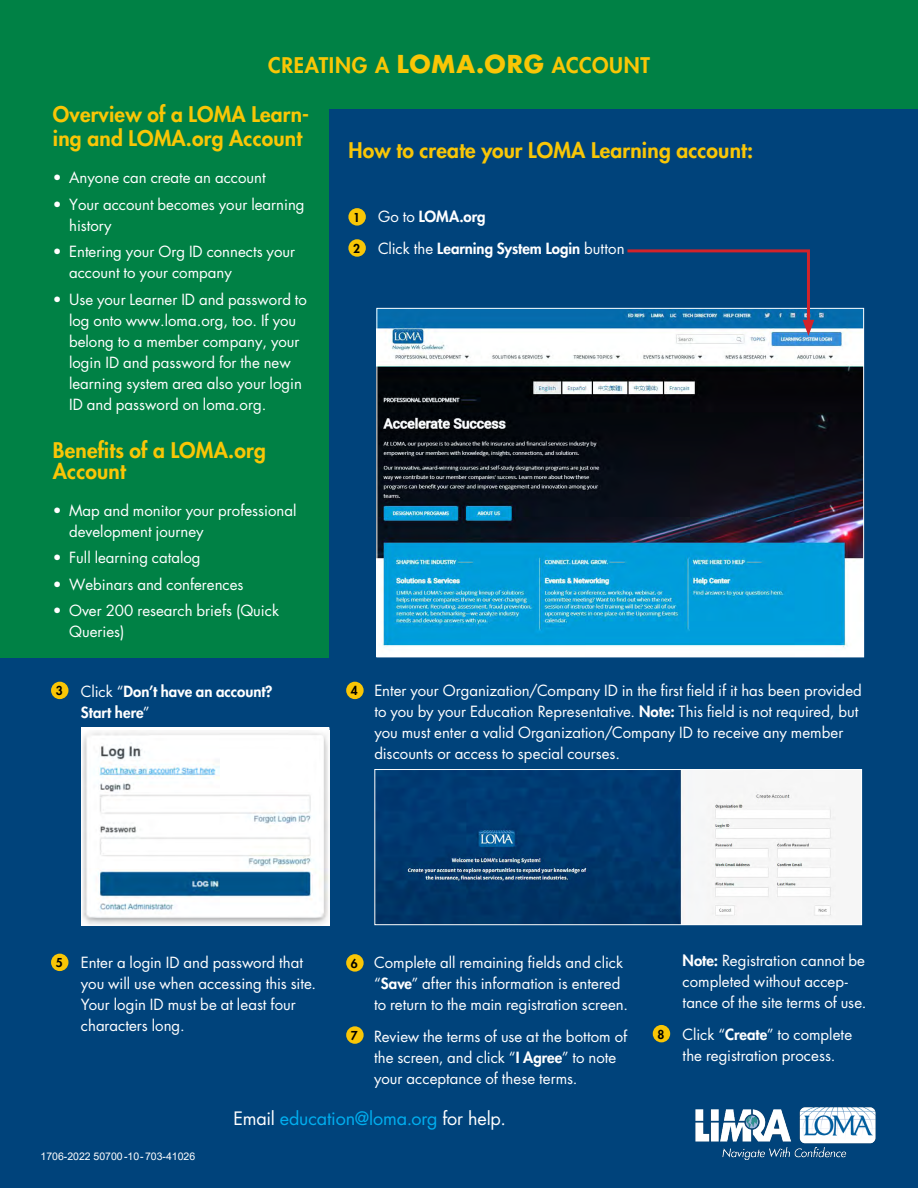
<style>
.page{position:relative;width:918px;height:1188px;background:#fff}
.page>*{position:absolute;margin:0;border:0;box-sizing:border-box;transform-origin:0 0}
.t1{font:800 21px/24px "Futura Std";letter-spacing:.01em;color:#f9c606}
.t2{font:800 21px "Futura Std";letter-spacing:.03em;color:#f9c606}
.t3{font:18px "Futura Std";letter-spacing:-.005em;color:#00aeef}
.t4{font:15px/21px "Futura Std";color:#fff}
.t5{font:800 15px/21px "Futura Std";color:#fff}
.t6{font:800 12px "Futura Std";color:#000}
.t7{font:10.5px "Arial";color:#fff}
.s1{font-weight:700;font-size:24px}
.s2{font-weight:400}
.s3{font-weight:800}
.s4{color:#fff}
</style>
<div class="page">
<div style="left:0;top:0;width:918px;height:699px;background:#008145"></div>
<div style="left:329px;top:109px;width:589px;height:558px;background:#00437b"></div>
<div style="left:0;top:659px;width:918px;height:529px;background:#00437b"></div>
<img style="left:376px;top:771px;width:484px;height:152px">
<div style="left:374px;top:769px;width:488px;height:156px;border:1px solid #fff"></div>
<img style="left:378px;top:310px;width:484px;height:345px">
<img style="left:83px;top:731px;width:244px;height:192px">
<div style="left:81px;top:728px;width:248px;height:197px;border:1px solid #fff"></div>
<svg style="left:624px;top:249px;width:190px;height:87px"></svg>
<img style="left:695px;top:1107px;width:181px;height:53px">
<div style="left:348px;top:208px;width:18px;height:18px;background:#f9c606;border-radius:50%"></div>
<div style="left:348px;top:239px;width:18px;height:18px;background:#f9c606;border-radius:50%"></div>
<div style="left:51px;top:682px;width:17px;height:17px;background:#f9c606;border-radius:50%"></div>
<div style="left:51px;top:954px;width:17px;height:17px;background:#f9c606;border-radius:50%"></div>
<div style="left:346px;top:954px;width:18px;height:18px;background:#f9c606;border-radius:50%"></div>
<div style="left:346px;top:1026px;width:18px;height:18px;background:#f9c606;border-radius:50%"></div>
<div style="left:653px;top:1025px;width:17px;height:17px;background:#f9c606;border-radius:50%"></div>
<div style="left:346px;top:682px;width:18px;height:17px;background:#f9c606;border-radius:50%"></div>
<h1 class="t2" style="left:268px;top:52px;width:383px">CREATING A <span class="s1">LOMA.ORG</span> ACCOUNT</h1>
<h1 class="t1" style="left:53px;top:102px;width:258px">Overview of a LOMA Learn&shy;ing and LOMA.org Account</h1>
<p class="t4" style="left:53px;top:168px;width:214px">• Anyone can create an account</p>
<p class="t4" style="left:69px;top:194px;width:237px;text-indent:-16px">• Your account becomes your learning history</p>
<p class="t4" style="left:69px;top:241px;width:228px;text-indent:-16px">• Entering your Org ID connects your account to your company</p>
<p class="t4" style="left:69px;top:289px;width:239px;text-indent:-16px">• Use your Learner ID and password to log onto www.loma.org, too. If you belong to a member company, your login ID and password for the new learning system area also your login ID and password on loma.org.</p>
<h1 class="t1" style="left:53px;top:439px;width:214px;line-height:21px">Benefits of a LOMA.org<br>Account</h1>
<p class="t4" style="left:69px;top:500px;width:229px;text-indent:-16px">• Map and monitor your professional development journey</p>
<p class="t4" style="left:53px;top:547px;width:149px">• Full learning catalog</p>
<p class="t4" style="left:53px;top:574px;width:192px">• Webinars and conferences</p>
<p class="t4" style="left:69px;top:600px;width:211px;text-indent:-16px">• Over 200 research briefs (Quick<br>Queries)</p>
<p class="t6" style="left:56px;top:683px;width:8px">3</p>
<p class="t5" style="left:81px;top:681px;width:193px"><span class="s2">Click “</span>Don’t have an account?<br>Start here<span class="s2">”</span></p>
<h1 class="t1" style="left:348px;top:138px;width:406px">How to create your LOMA Learning account:</h1>
<p class="t6" style="left:353px;top:210px;width:8px">1</p>
<p class="t6" style="left:353px;top:241px;width:8px">2</p>
<p class="t5" style="left:378px;top:201px;width:248px;line-height:31.8px"><span class="s2">Go to</span> LOMA.org<br><span class="s2">Click the</span> Learning System Login <span class="s2">button</span></p>
<p class="t6" style="left:351px;top:683px;width:8px">4</p>
<p class="t4" style="left:374px;top:680px;width:489px">Enter your Organization/Company ID in the first field if it has been provided to you by your Education Representative. <span class="s3">Note:</span> This field is not required, but you must enter a valid Organization/Company ID to receive any member discounts or access to special courses.</p>
<p class="t4" style="left:374px;top:952px;width:255px">Complete all remaining fields and click “<span class="s3">Save</span>” after this information is entered to return to the main registration screen.</p>
<p class="t4" style="left:374px;top:1026px;width:255px">Review the terms of use at the bottom of the screen, and click “<span class="s3">I Agree</span>” to note your acceptance of these terms.</p>
<p class="t4" style="left:81px;top:952px;width:237px">Enter a login ID and password that you will use when accessing this site.<br>Your login ID must be at least four characters long.</p>
<p class="t6" style="left:56px;top:955px;width:8px">5</p>
<p class="t6" style="left:351px;top:956px;width:8px">6</p>
<p class="t6" style="left:351px;top:1028px;width:8px">7</p>
<p class="t6" style="left:658px;top:1027px;width:8px">8</p>
<p class="t7" style="left:40px;top:1149px;width:156px">1706-2022 50700-10-703-41026</p>
<p class="t3" style="left:234px;top:1107px;width:274px"><span class="s4">Email</span> education@loma.org <span class="s4">for help.</span></p>
<p class="t4" style="left:683px;top:951px;width:185px"><span class="s3">Note:</span> Registration cannot be completed without accep&shy;tance of the site terms of use.</p>
<p class="t4" style="left:683px;top:1024px;width:171px">Click “<span class="s3">Create</span>” to complete the registration process.</p>
</div>
